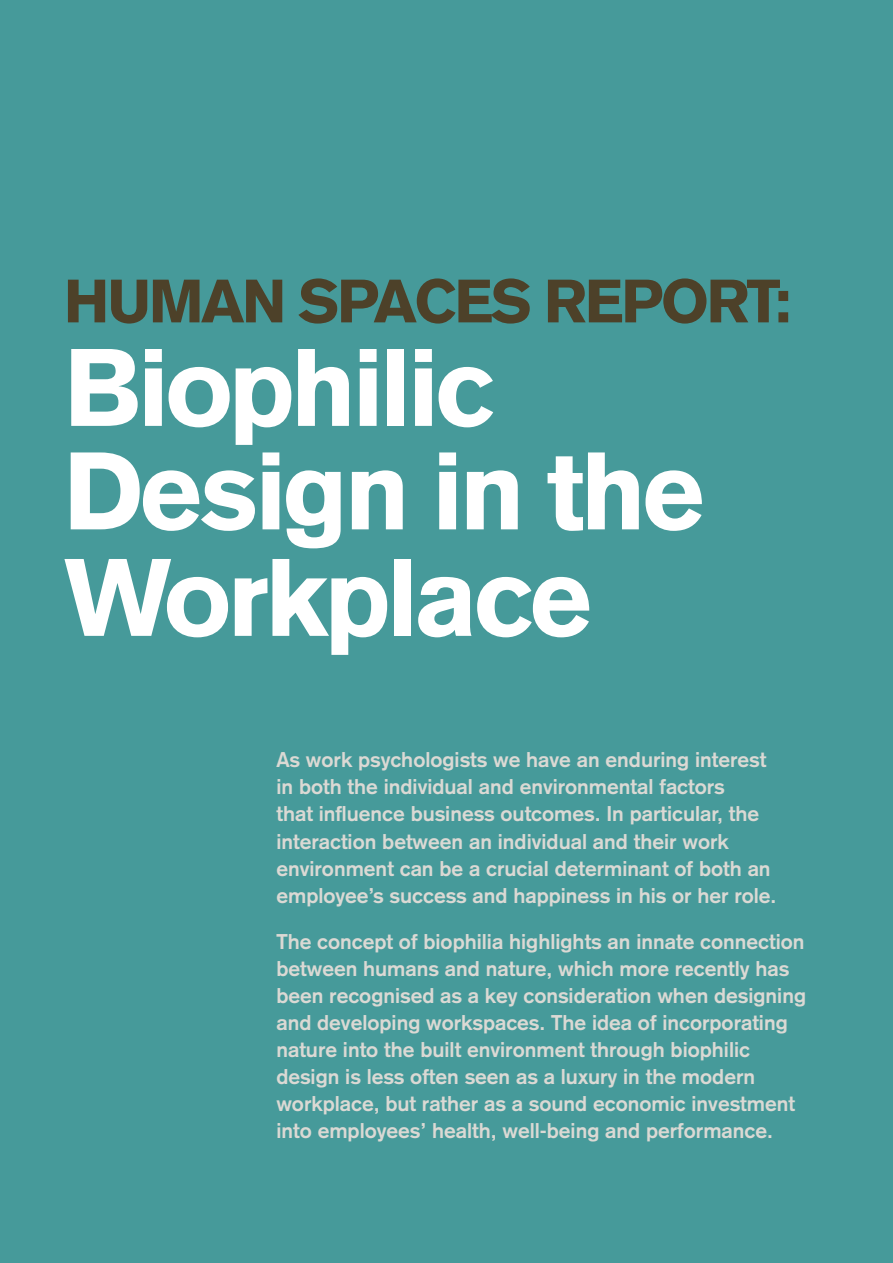
<style>
.page{position:relative;width:893px;height:1263px;background:#469a9a}
.page>*{position:absolute;margin:0;border:0;box-sizing:border-box;transform-origin:0 0}
.t1{font:900 108px/105px "Akzidenz Grotesk";letter-spacing:-.04em;color:#fff}
.t2{font:900 60px "Akzidenz Grotesk";letter-spacing:-.04em;color:#4d4129}
.t3{font:700 21px/27px "Akzidenz Grotesk";color:#dbd9d4}
</style>
<div class="page">
<h2 class="t2" style="left:64px;top:265px;width:729px">HUMAN SPACES REPORT:</h2>
<h1 class="t1" style="left:64px;top:334px;width:644px">Biophilic<br>Design in the<br>Workplace</h1>
<p class="t3" style="left:276px;top:746px;width:502px">As work psychologists we have an enduring interest in both the individual and environmental factors<br>that influence business outcomes. In particular, the interaction between an individual and their work environment can be a crucial determinant of both an employee’s success and happiness in his or her role.</p>
<p class="t3" style="left:276px;top:928px;width:531px">The concept of biophilia highlights an innate connection between humans and nature, which more recently has been recognised as a key consideration when designing and developing workspaces. The idea of incorporating nature into the built environment through biophilic design is less often seen as a luxury in the modern workplace, but rather as a sound economic investment into employees’ health, well-being and performance.</p>
</div>
